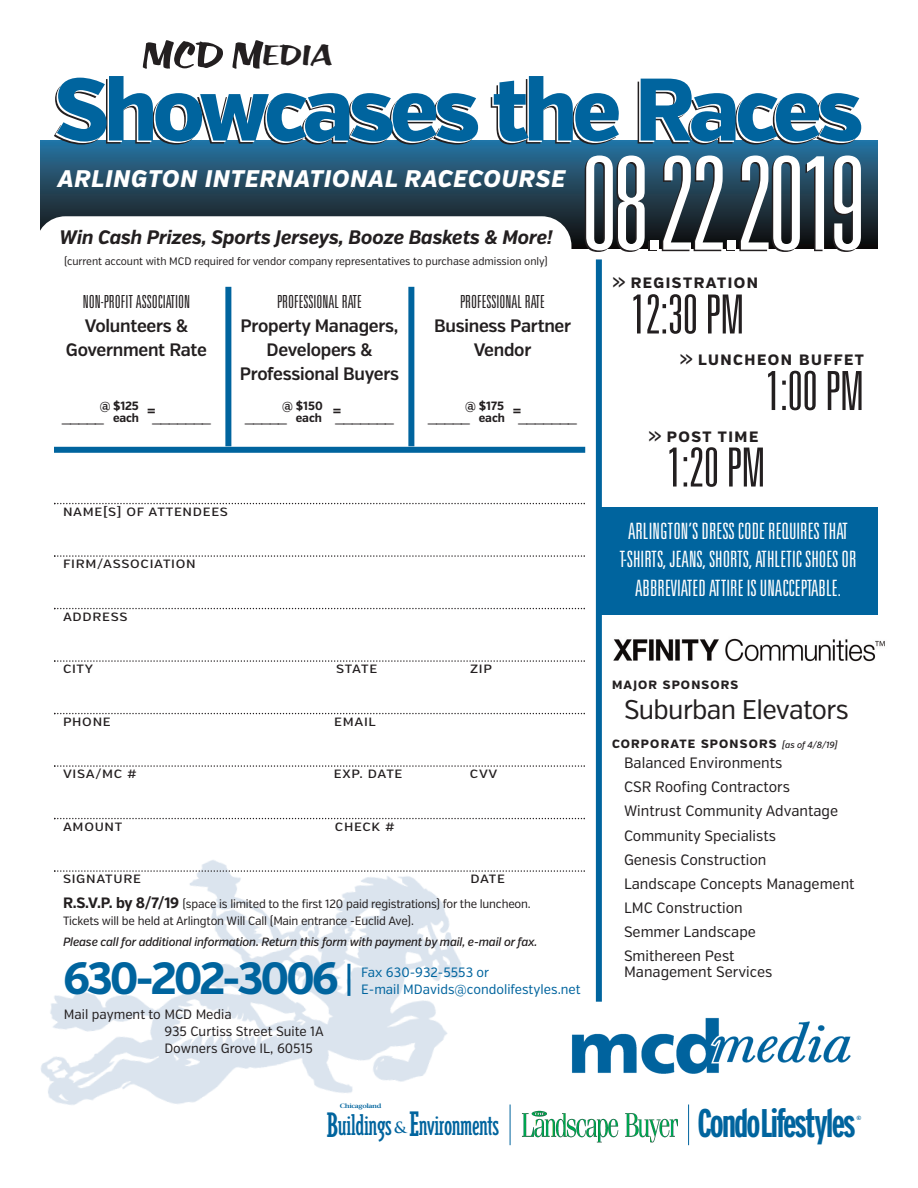
<style>
.page{position:relative;width:918px;height:1188px;background:#fff}
.page>*{position:absolute;margin:0;border:0;box-sizing:border-box;transform-origin:0 0}
.t1{font:300 ultra-condensed 129.3px "Univers";letter-spacing:-.03em;color:#fff}
.t2{font:800 88.5px "Verb Cond";letter-spacing:-.05em;color:#00649e}
.t3{font:300 ultra-condensed 54px "Univers";color:#231f20}
.t4{font:700 45px "Verb Cond";letter-spacing:-.07em;color:#00649e}
.t5{font:700 extra-condensed 39.9px "Interstate";letter-spacing:-.045em;color:#00649e}
.t6{font:36px "Filmotype Horizon";color:#231f20;scale:1.5 1}
.t7{font:30.3px "Triplex Cond Serif";letter-spacing:-.015em;color:#00649e}
.t8{font:27px "Verb Cond";letter-spacing:-.025em;color:#231f20}
.t9{font:italic 800 24px "Verb Cond";letter-spacing:.035em;color:#fff}
.t10{font:300 ultra-condensed 22.5px/28.5px "Univers";color:#fff;text-align:center}
.t11{font:italic 700 19.5px "Verb Cond";letter-spacing:-.005em;color:#231f20}
.t12{font:600 18px/24px "Verb Cond";letter-spacing:-.015em;color:#231f20;text-align:center}
.t13{font:300 ultra-condensed 18px "Univers";color:#231f20}
.t14{font:300 18px "Verb Cond";color:#231f20}
.t15{font:15px/16.5px "Verb Cond";color:#231f20}
.t16{font:800 15px "Verb";letter-spacing:.1em;color:#231f20}
.t17{font:13.5px/16.8px "Verb Cond";color:#231f20}
.t18{font:13.5px/16.8px "Verb Cond";color:#00649e}
.t19{font:12px/16.4px "Verb Cond";letter-spacing:-.015em;color:#231f20}
.t20{font:500 12px "Verb Cond";letter-spacing:.05em;color:#231f20;scale:1.15 1}
.t21{font:italic 500 12px "Verb Cond";letter-spacing:-.015em;color:#231f20}
.t22{font:800 12px "Verb";letter-spacing:.1em;color:#231f20}
.t23{font:700 12px/12px "Verb Cond";color:#231f20;text-align:center}
.t24{font:10.8px "Verb Cond";letter-spacing:-.005em;color:#231f20}
.t25{font:600 6.3px "Stone Serif";letter-spacing:-.05em;color:#00649e;scale:1.15 1}
.t26{font:700 6px "Interstate";color:#00649e}
.s1{font-size:28.5px}
.s2{font-size:15px}
.s3{font-family:"Verb Cond";font-weight:500;font-size:21px}
.s4{font-weight:700;font-size:15px}
.s5{font-family:"Verb Cond";font-weight:500;font-style:italic;font-size:9px}
.s6{font-size:40.95px}
.s7{font-family:"Trajan Pro";font-weight:700;font-size:15.15px}
</style>
<div class="page">
<img style="left:41px;top:860px;width:421px;height:245px">
<svg style="left:54px;top:503px;width:531px;height:1px"></svg>
<svg style="left:54px;top:555px;width:531px;height:2px"></svg>
<svg style="left:54px;top:608px;width:531px;height:1px"></svg>
<svg style="left:54px;top:660px;width:531px;height:2px"></svg>
<svg style="left:54px;top:713px;width:531px;height:1px"></svg>
<svg style="left:54px;top:765px;width:531px;height:2px"></svg>
<svg style="left:54px;top:818px;width:531px;height:1px"></svg>
<svg style="left:54px;top:870px;width:531px;height:2px"></svg>
<hr style="left:688px;top:1105px;width:1px;height:40px;background:#00649e">
<hr style="left:510px;top:1105px;width:1px;height:40px;background:#00649e">
<div style="left:40px;top:141px;width:838px;height:108px;background:linear-gradient(to bottom,#2b739f,#120a06)"></div>
<div style="left:601px;top:507px;width:277px;height:108px;background:#00649e"></div>
<div style="left:36px;top:216px;width:535px;height:64px;background:#fff;border-radius:30px"></div>
<div style="left:225px;top:287px;width:6px;height:159px;background:#00649e"></div>
<div style="left:408px;top:287px;width:6px;height:159px;background:#00649e"></div>
<div style="left:596px;top:259px;width:6px;height:743px;background:#00649e"></div>
<div style="left:54px;top:447px;width:531px;height:6px;background:#00649e"></div>
<hr style="left:347px;top:964px;width:3px;height:32px;background:#00649e">
<img style="left:572px;top:992px;width:279px;height:82px">
<img style="left:522px;top:1110px;width:156px;height:33px">
<img style="left:613px;top:638px;width:272px;height:24px">
<p class="t6" style="left:143px;top:41px;width:128px">MCD M<span class="s1">EDIA</span></p>
<p class="t2" style="left:55px;top:56px;width:810px">Showcases the Races</p>
<p class="t9" style="left:58px;top:170px;width:509px">ARLINGTON INTERNATIONAL RACECOURSE</p>
<p class="t11" style="left:60px;top:226px;width:494px">Win Cash Prizes, Sports Jerseys, Booze Baskets &amp; More!</p>
<p class="t24" style="left:64px;top:257px;width:485px">(current account with MCD required for vendor company representatives to purchase admission only)</p>
<p class="t13" style="left:83px;top:295px;width:109px">NON-PROFIT ASSOCIATION</p>
<p class="t12" style="left:66px;top:316px;width:142px">Volunteers &amp;<br>Government Rate</p>
<p class="t13" style="left:277px;top:295px;width:86px">PROFESSIONAL RATE</p>
<p class="t12" style="left:240px;top:316px;width:161px">Property Managers,<br>Developers &amp;<br>Professional Buyers</p>
<p class="t14" style="left:243px;top:405px;width:47px">_____</p>
<p class="t14" style="left:334px;top:405px;width:63px">_______</p>
<p class="t13" style="left:460px;top:295px;width:86px">PROFESSIONAL RATE</p>
<p class="t12" style="left:434px;top:316px;width:138px">Business Partner<br>Vendor</p>
<p class="t23" style="left:100px;top:401px;width:58px">@ $125 <span class="s2">= </span>each</p>
<p class="t23" style="left:282px;top:401px;width:61px">@ $150 <span class="s2">= </span>each</p>
<p class="t23" style="left:465px;top:401px;width:58px">@ $175 <span class="s2">= </span>each</p>
<p class="t14" style="left:60px;top:405px;width:47px">_____</p>
<p class="t14" style="left:151px;top:405px;width:63px">_______</p>
<p class="t14" style="left:426px;top:405px;width:47px">_____</p>
<p class="t14" style="left:517px;top:405px;width:63px">_______</p>
<p class="t20" style="left:63px;top:505px;width:145px">NAME[S] OF ATTENDEES</p>
<p class="t20" style="left:63px;top:557px;width:117px">FIRM/ASSOCIATION</p>
<p class="t20" style="left:63px;top:610px;width:58px">ADDRESS</p>
<p class="t1" style="left:582px;top:156px;width:285px">08.22.2019</p>
<p class="t16" style="left:612px;top:278px;width:148px"><span class="s3">»</span> REGISTRATION</p>
<p class="t3" style="left:631px;top:295px;width:115px">12:30 PM</p>
<p class="t16" style="left:679px;top:355px;width:186px"><span class="s3">»</span> LUNCHEON BUFFET</p>
<p class="t3" style="left:765px;top:371px;width:100px">1:00 PM</p>
<p class="t16" style="left:648px;top:431px;width:112px"><span class="s3">»</span> POST TIME</p>
<p class="t3" style="left:667px;top:448px;width:100px">1:20 PM</p>
<p class="t10" style="left:619px;top:518px;width:239px">ARLINGTON’S DRESS CODE REQUIRES THAT<br>T-SHIRTS, JEANS, SHORTS, ATHLETIC SHOES OR<br>ABBREVIATED ATTIRE IS UNACCEPTABLE.</p>
<p class="t20" style="left:63px;top:662px;width:28px">CITY</p>
<p class="t20" style="left:336px;top:662px;width:37px">STATE</p>
<p class="t20" style="left:470px;top:662px;width:21px">ZIP</p>
<p class="t20" style="left:63px;top:715px;width:43px">PHONE</p>
<p class="t20" style="left:334px;top:715px;width:38px">EMAIL</p>
<p class="t20" style="left:63px;top:767px;width:66px">VISA/MC #</p>
<p class="t20" style="left:334px;top:767px;width:61px">EXP. DATE</p>
<p class="t20" style="left:470px;top:767px;width:26px">CVV</p>
<p class="t20" style="left:63px;top:820px;width:53px">AMOUNT</p>
<p class="t20" style="left:335px;top:820px;width:53px">CHECK #</p>
<p class="t20" style="left:63px;top:872px;width:69px">SIGNATURE</p>
<p class="t20" style="left:470px;top:872px;width:32px">DATE</p>
<p class="t19" style="left:63px;top:897px;width:469px"><span class="s4">R.S.V.P. by 8/7/19</span> (space is limited to the first 120 paid registrations) for the luncheon.<br>Tickets will be held at Arlington Will Call (Main entrance -Euclid Ave).</p>
<p class="t21" style="left:63px;top:934px;width:476px">Please call for additional information. Return this form with payment by mail, e-mail or fax.</p>
<p class="t4" style="left:63px;top:961px;width:277px">630-202-3006</p>
<p class="t18" style="left:361px;top:965px;width:221px">Fax 630-932-5553 or<br>E-mail MDavids@condolifestyles.net</p>
<p class="t17" style="left:164px;top:1008px;width:161px;text-indent:-101px">Mail payment to MCD Media<br>935 Curtiss Street Suite 1A<br>Downers Grove IL, 60515</p>
<p class="t22" style="left:612px;top:680px;width:128px">MAJOR SPONSORS</p>
<p class="t8" style="left:624px;top:699px;width:226px">Suburban Elevators</p>
<p class="t22" style="left:612px;top:740px;width:227px">CORPORATE SPONSORS <span class="s5">[as of 4/8/19]</span></p>
<p class="t15" style="left:624px;top:756px;width:160px">Balanced Environments</p>
<p class="t15" style="left:624px;top:780px;width:168px">CSR Roofing Contractors</p>
<p class="t15" style="left:624px;top:804px;width:216px">Wintrust Community Advantage</p>
<p class="t15" style="left:624px;top:828px;width:154px">Community Specialists</p>
<p class="t15" style="left:624px;top:852px;width:144px">Genesis Construction</p>
<p class="t15" style="left:624px;top:877px;width:232px">Landscape Concepts Management</p>
<p class="t15" style="left:624px;top:901px;width:120px">LMC Construction</p>
<p class="t15" style="left:624px;top:925px;width:133px">Semmer Landscape</p>
<p class="t15" style="left:624px;top:949px;width:150px">Smithereen Pest<br>Management Services</p>
<p class="t25" style="left:340px;top:1104px;width:38px">Chicagoland</p>
<p class="t7" style="left:327px;top:1114px;width:174px"><span class="s6">B</span>uildings<span class="s7">&amp;</span> <span class="s6">E</span>nvironments</p>
<p class="t5" style="left:697px;top:1100px;width:160px">Condo Lifestyles</p>
<p class="t26" style="left:856px;top:1114px;width:7px">©</p>
</div>
